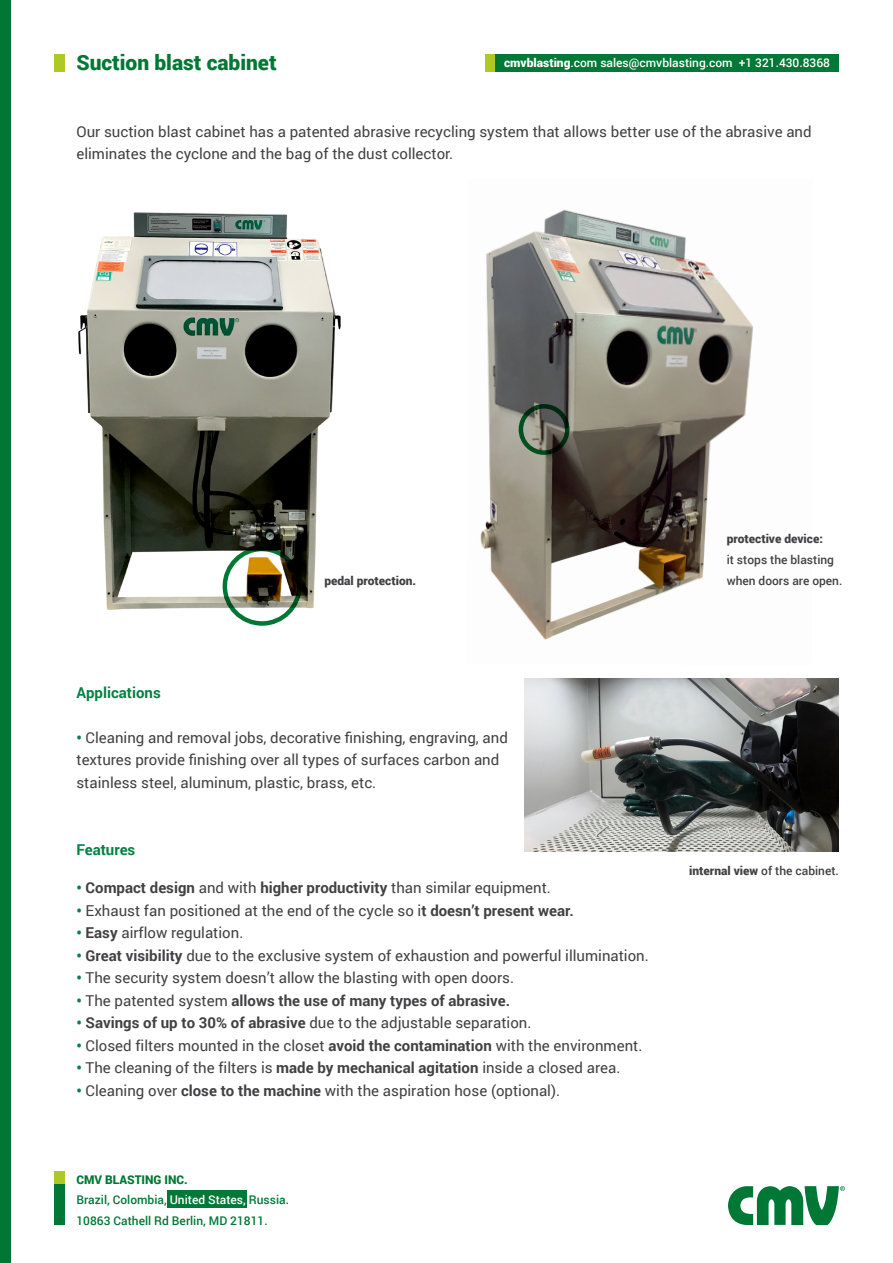
<style>
.page{position:relative;width:893px;height:1263px;background:#fff}
.page>*{position:absolute;margin:0;border:0;box-sizing:border-box;transform-origin:0 0}
.t1{font:900 21px "Roboto";color:#007835}
.t2{font:15px/22.5px "Roboto";color:#414042}
.t3{font:700 15px "Roboto";color:#414042}
.t4{font:700 15px "Roboto";color:#038142}
.t5{font:500 12px/20.7px "Roboto";color:#007835}
.t6{font:500 12px "Roboto";color:#414042}
.t7{font:500 12px "Roboto";color:#fff}
.t8{font:900 12px "Roboto";color:#414042}
.t9{font:900 12px "Roboto";color:#007835}
.s1{font-weight:900}
.s2{font-weight:700;color:#038142}
.s3{color:#038142}
.s4{font-weight:400}
.s5{font-weight:700}
.s6{color:#fff}
</style>
<div class="page">
<div style="left:0;top:0;width:11px;height:1263px;background:#007835"></div>
<svg style="left:728px;top:1186px;width:117px;height:39px"></svg>
<div style="left:54px;top:54px;width:11px;height:17px;background:#adc926"></div>
<div style="left:485px;top:54px;width:10px;height:17px;background:#adc926"></div>
<div style="left:495px;top:54px;width:344px;height:17px;background:#007836"></div>
<div style="left:54px;top:1181px;width:11px;height:44px;background:#007836"></div>
<div style="left:54px;top:1171px;width:11px;height:13px;background:#adc926"></div>
<img style="left:78px;top:212px;width:263px;height:414px">
<img style="left:480px;top:210px;width:273px;height:430px">
<div style="left:519px;top:404px;width:50px;height:51px;border:4px solid #007835;border-radius:50%"></div>
<div style="left:223px;top:547px;width:79px;height:79px;border:4px solid #007835;border-radius:50%"></div>
<img style="left:524px;top:678px;width:315px;height:173px">
<div style="left:167px;top:1190px;width:80px;height:18px;background:#007836"></div>
<h1 class="t1" style="left:76px;top:48px;width:202px">Suction blast cabinet</h1>
<p class="t7" style="left:504px;top:54px;width:327px"><span class="s1">cmvblasting</span>.com sales@cmvblasting.com +1 321.430.8368</p>
<p class="t2" style="left:76px;top:119px;width:737px">Our suction blast cabinet has a patented abrasive recycling system that allows better use of the abrasive and eliminates the cyclone and the bag of the dust collector.</p>
<p class="t8" style="left:727px;top:530px;width:98px">protective device:</p>
<p class="t6" style="left:727px;top:551px;width:109px">it stops the blasting</p>
<p class="t8" style="left:324px;top:572px;width:93px">pedal protection.</p>
<p class="t6" style="left:727px;top:572px;width:117px">when doors are open.</p>
<p class="t4" style="left:76px;top:682px;width:86px">Applications</p>
<p class="t2" style="left:76px;top:725px;width:433px"><span class="s2">•</span> Cleaning and removal jobs, decorative finishing, engraving, and textures provide finishing over all types of surfaces carbon and stainless steel, aluminum, plastic, brass, etc.</p>
<p class="t4" style="left:76px;top:839px;width:60px">Features</p>
<p class="t3" style="left:76px;top:877px;width:476px"><span class="s3">•</span> Compact design <span class="s4">and with</span> higher productivity <span class="s4">than similar equipment.</span></p>
<p class="t2" style="left:76px;top:899px;width:499px"><span class="s2">•</span> Exhaust fan positioned at the end of the cycle so i<span class="s5">t doesn’t present wear.</span></p>
<p class="t2" style="left:76px;top:921px;width:168px"><span class="s2">•</span> <span class="s5">Easy</span> airflow regulation.</p>
<p class="t2" style="left:76px;top:944px;width:574px"><span class="s2">•</span> <span class="s5">Great visibility</span> due to the exclusive system of exhaustion and powerful illumination.</p>
<p class="t2" style="left:76px;top:966px;width:439px"><span class="s2">•</span> The security system doesn’t allow the blasting with open doors.</p>
<p class="t3" style="left:76px;top:990px;width:435px"><span class="s3">•</span> <span class="s4">The patented system</span> allows the use of many types of abrasive.</p>
<p class="t2" style="left:76px;top:1011px;width:456px"><span class="s2">•</span> <span class="s5">Savings of up to 30% of abrasive</span> due to the adjustable separation.</p>
<p class="t2" style="left:76px;top:1034px;width:567px"><span class="s2">•</span> Closed filters mounted in the closet <span class="s5">avoid the contamination</span> with the environment.</p>
<p class="t2" style="left:76px;top:1056px;width:545px"><span class="s2">•</span> The cleaning of the filters is <span class="s5">made by mechanical agitation</span> inside a closed area.</p>
<p class="t2" style="left:76px;top:1079px;width:485px"><span class="s2">•</span> Cleaning over <span class="s5">close to the machine</span> with the aspiration hose (optional).</p>
<p class="t9" style="left:76px;top:1171px;width:113px">CMV BLASTING INC.</p>
<p class="t5" style="left:76px;top:1189px;width:214px">Brazil, Colombia, <span class="s6">United States,</span> Russia.<br>10863 Cathell Rd Berlin, MD 21811.</p>
<p class="t6" style="left:689px;top:862px;width:151px"><span class="s1">internal view</span> of the cabinet.</p>
</div>
